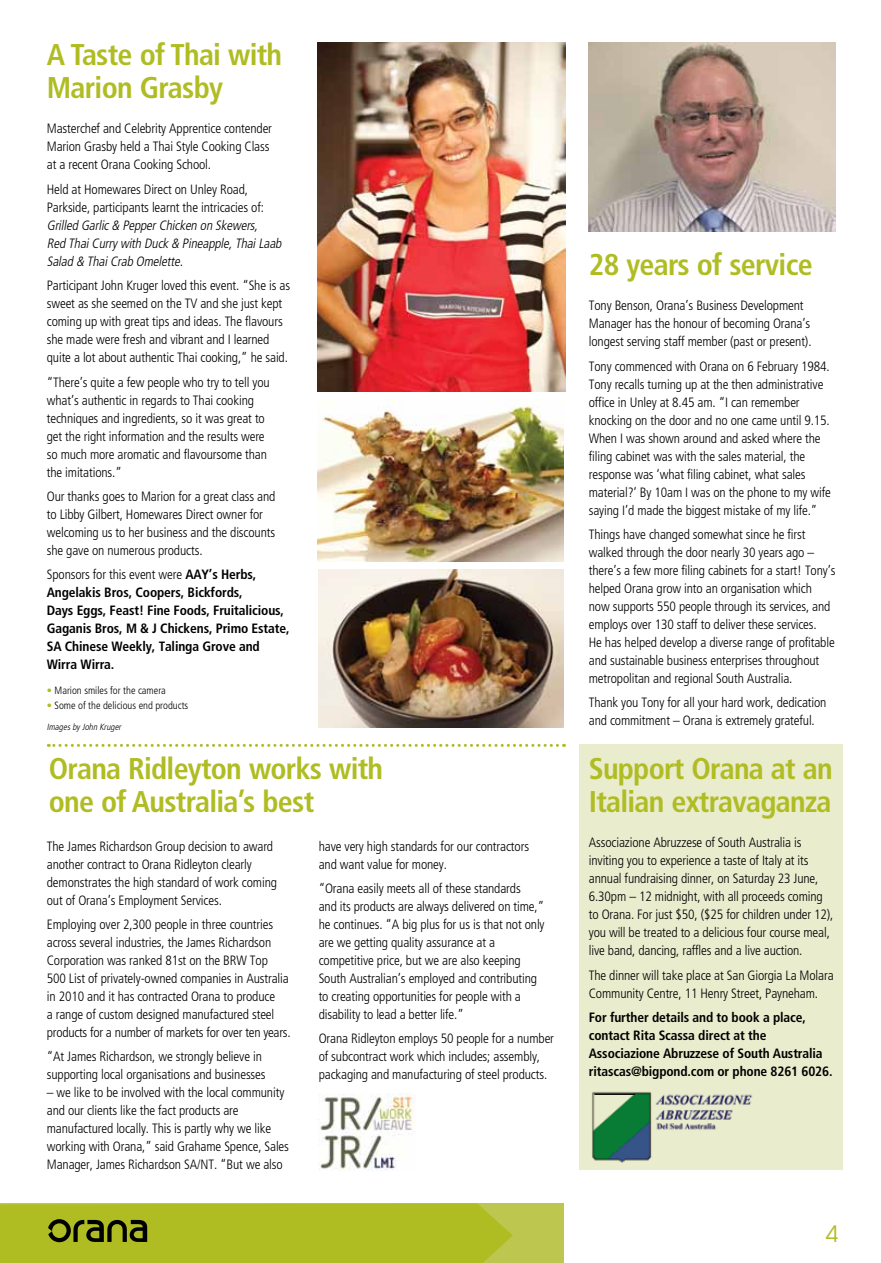
<style>
.page{position:relative;width:881px;height:1263px;background:#fff}
.page>*{position:absolute;margin:0;border:0;box-sizing:border-box;transform-origin:0 0}
.t1{font:700 condensed 30px/33px "Frutiger";letter-spacing:-.025em;color:#afbc22}
.t2{font:22.5px "Avant Garde";color:#afbc22}
.t3{font:300 condensed 13.5px/18px "Frutiger";letter-spacing:-.01em;color:#000}
.t4{font:700 condensed 13.5px/18px "Frutiger";letter-spacing:-.01em;color:#000}
.t5{font:italic 300 condensed 13.5px/18px "Frutiger";color:#000}
.t6{font:300 condensed 10.5px "Frutiger";color:#000}
.t7{font:italic 300 condensed 9px "Frutiger";color:#000}
.s1{font-weight:300}
.s2{color:#afbc22}
</style>
<div class="page">
<div style="left:578px;top:744px;width:264px;height:425px;background:#e9eccd"></div>
<div style="left:0;top:1203px;width:563px;height:60px;background:#bdc750"></div>
<img style="left:592px;top:1091px;width:161px;height:72px">
<img style="left:317px;top:43px;width:247px;height:348px">
<img style="left:318px;top:570px;width:245px;height:157px">
<img style="left:317px;top:400px;width:246px;height:161px">
<svg style="left:48px;top:744px;width:509px;height:3px"></svg>
<svg style="left:0;top:1203px;width:512px;height:60px;background:#a9b622"></svg>
<img style="left:588px;top:43px;width:246px;height:188px">
<img style="left:318px;top:1093px;width:97px;height:77px">
<hr style="left:594px;top:1093px;width:40px;height:2px;background:#000">
<h1 class="t1" style="left:47px;top:38px;width:237px">A Taste of Thai with<br>Marion Grasby</h1>
<p class="t3" style="left:47px;top:120px;width:227px">Masterchef and Celebrity Apprentice contender<br>Marion Grasby held a Thai Style Cooking Class at a recent Orana Cooking School.</p>
<p class="t3" style="left:47px;top:180px;width:218px">Held at Homewares Direct on Unley Road,<br>Parkside, participants learnt the intricacies of:</p>
<p class="t5" style="left:47px;top:216px;width:239px">Grilled Garlic&amp; PepperChicken on Skewers,<br>Red ThaiCurrywith Duck &amp; Pineapple,ThaiLaab<br>Salad &amp; ThaiCrab Omelette.</p>
<p class="t3" style="left:47px;top:277px;width:245px">Participant John Kruger loved this event. “She is as sweet as she seemed on the TV and she just kept coming up with great tips and ideas. The flavours she made were fresh and vibrant and I learned quite a lot about authentic Thai cooking,” he said.</p>
<p class="t3" style="left:47px;top:373px;width:224px">“There’s quite a few people who try to tell you what’s authentic in regards to Thai cooking techniques and ingredients, so it was great to get the right information and the results were so much more aromatic and flavoursome than the imitations.”</p>
<p class="t3" style="left:47px;top:487px;width:230px">Our thanks goes to Marion for a great class and to Libby Gilbert, Homewares Direct owner for welcoming us to her business and the discounts she gave on numerous products.</p>
<p class="t4" style="left:47px;top:566px;width:244px"><span class="s1">Sponsors for this event were</span> AAY’s Herbs, Angelakis Bros, Coopers, Bickfords,<br>Days Eggs, Feast! Fine Foods, Fruitalicious, Gaganis Bros, M &amp; J Chickens, Primo Estate, SA Chinese Weekly, Talinga Grove and Wirra Wirra.</p>
<p class="t6" style="left:47px;top:684px;width:120px"><span class="s2">•</span> Marion smiles for the camera</p>
<p class="t6" style="left:47px;top:699px;width:143px"><span class="s2">•</span> Some of the delicious end products</p>
<p class="t7" style="left:47px;top:722px;width:78px">ImagesbyJohn Kruger</p>
<h1 class="t1" style="left:49px;top:753px;width:336px">Orana Ridleyton works with one of Australia’s best</h1>
<p class="t3" style="left:47px;top:837px;width:232px">The James Richardson Group decision to award another contract to Orana Ridleyton clearly demonstrates the high standard of work coming out of Orana’s Employment Services.</p>
<p class="t3" style="left:47px;top:915px;width:245px">Employing over 2,300 people in three countries across several industries, the James Richardson Corporation was ranked 81st on the BRW Top<br>500 List of privately-owned companies in Australia in 2010 and it has contracted Orana to produce<br>a range of custom designed manufactured steel products for a number of markets for over ten years.</p>
<p class="t3" style="left:47px;top:1048px;width:220px">“At James Richardson, we strongly believe in supporting local organisations and businesses</p>
<p class="t3" style="left:47px;top:1084px;width:243px">– we like to be involved with the local community and our clients like the fact products are manufactured locally. This is partly why we like working with Orana,” said Grahame Spence, Sales Manager, James Richardson SA/NT. “But we also</p>
<p class="t3" style="left:318px;top:837px;width:212px">have very high standards for our contractors and want value for money.</p>
<p class="t3" style="left:318px;top:879px;width:227px">“Orana easily meets all of these standards<br>and its products are always delivered on time,” he continues. “A big plus for us is that not only are we getting quality assurance at a competitive price, but we are also keeping South Australian’s employed and contributing to creating opportunities for people with a disability to lead a better life.”</p>
<p class="t3" style="left:318px;top:1030px;width:237px">Orana Ridleyton employs 50 people for a number of subcontract work which includes; assembly, packaging and manufacturing of steel products.</p>
<h1 class="t1" style="left:588px;top:248px;width:225px">28 years of service</h1>
<p class="t3" style="left:588px;top:297px;width:224px">Tony Benson, Orana’s Business Development<br>Manager has the honour of becoming Orana’s longest serving staff member (past or present).</p>
<p class="t3" style="left:588px;top:357px;width:243px">Tony commenced with Orana on 6 February 1984.<br>Tony recalls turning up at the then administrative office in Unley at 8.45 am. “I can remember knocking on the door and no one came until 9.15.<br>When I was shown around and asked where the filing cabinet was with the sales material, the response was ‘what filing cabinet, what sales material?‘ By 10am I was on the phone to my wife saying I’d made the biggest mistake of my life.”</p>
<p class="t3" style="left:588px;top:525px;width:248px">Things have changed somewhat since he first walked through the door nearly 30 years ago – there’s a few more filing cabinets for a start! Tony’s helped Orana grow into an organisation which now supports 550 people through its services, and employs over 130 staff to deliver these services.<br>He has helped develop a diverse range of profitable and sustainable business enterprises throughout metropolitan and regional South Australia.</p>
<p class="t3" style="left:588px;top:694px;width:239px">Thank you Tony for all your hard work, dedication and commitment – Orana is extremely grateful.</p>
<h1 class="t1" style="left:588px;top:753px;width:245px">Support Orana at an<br>Italian extravaganza</h1>
<p class="t3" style="left:588px;top:834px;width:246px">Associazione Abruzzese of South Australia is inviting you to experience a taste of Italy at its annual fundraising dinner, on Saturday 23 June, 6.30pm – 12 midnight, with all proceeds coming to Orana. For just $50, ($25 for children under 12), you will be treated to a delicious four course meal, live band, dancing, raffles and a live auction.</p>
<p class="t3" style="left:588px;top:966px;width:246px">The dinner will take place at San Giorgia La Molara<br>Community Centre, 11 Henry Street, Payneham.</p>
<p class="t4" style="left:588px;top:1008px;width:245px">For further details and to book a place, contact Rita Scassa direct at the Associazione Abruzzese of South Australia ritascas@bigpond.com or phone 8261 6026.</p>
<h2 class="t2" style="left:825px;top:1220px;width:14px">4</h2>
</div>
